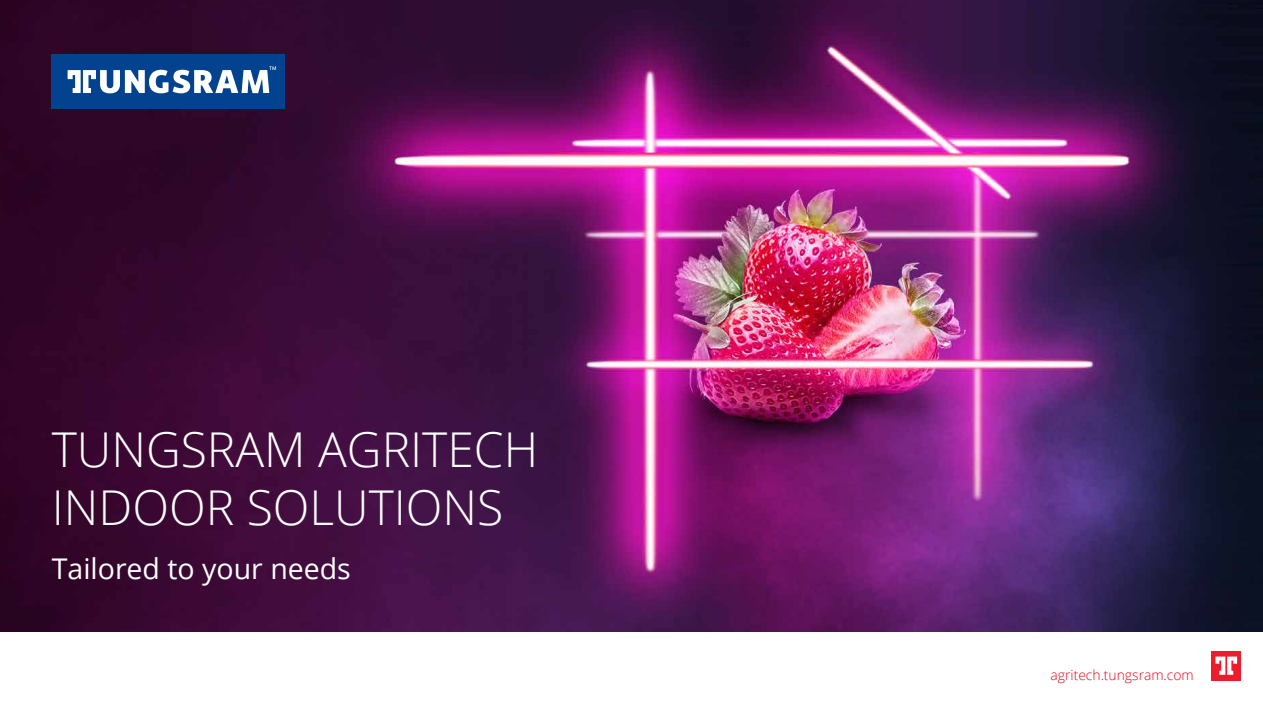
<style>
.page{position:relative;width:1263px;height:702px;background:#fff}
.page>*{position:absolute;margin:0;border:0;box-sizing:border-box;transform-origin:0 0}
.t1{font:300 48px/57.6px "Open Sans";color:#fff}
.t2{font:28.5px "Open Sans";color:#fff}
.t3{font:300 13.8px "Open Sans";color:#e4051f}
</style>
<div class="page">
<img style="left:0;top:0;width:1263px;height:631px">
<div style="left:52px;top:54px;width:233px;height:55px;background:#03428e"></div>
<svg style="left:68px;top:66px;width:208px;height:27px"></svg>
<div style="left:1211px;top:650px;width:30px;height:30px;background:#ed1c2c"></div>
<svg style="left:1215px;top:656px;width:22px;height:18px"></svg>
<p class="t1" style="left:52px;top:419px;width:488px">TUNGSRAM AGRITECH<br>INDOOR SOLUTIONS</p>
<p class="t2" style="left:52px;top:549px;width:301px">Tailored to your needs</p>
<p class="t3" style="left:1050px;top:665px;width:145px">agritech.tungsram.com</p>
</div>
